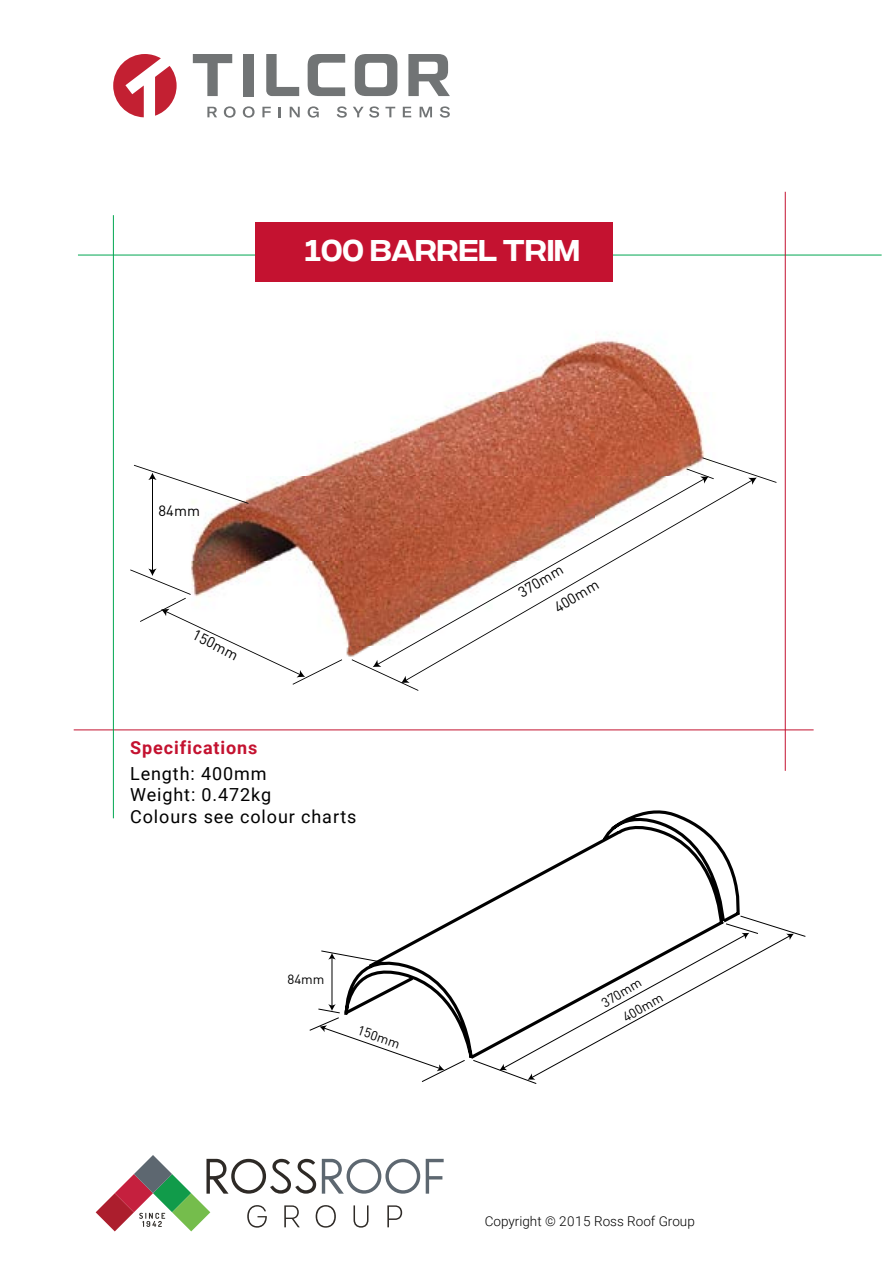
<style>
.page{position:relative;width:893px;height:1263px;background:#fff}
.page>*{position:absolute;margin:0;border:0;box-sizing:border-box;transform-origin:0 0}
.t1{font:30px "Integral CF";color:#fff}
.t2{font:18px/21.6px "Roboto";letter-spacing:.05em;color:#000}
.t3{font:700 18px "Roboto";letter-spacing:.05em;color:#c41230}
.t4{font:14.7px/30.6px "DIN";color:#000}
.t5{font:300 13.5px "Roboto";color:#000}
.t6{font:13.2px "DIN";color:#000}
</style>
<div class="page">
<svg style="left:113px;top:54px;width:64px;height:63px"></svg>
<svg style="left:207px;top:107px;width:10px;height:10px"></svg>
<svg style="left:224px;top:106px;width:12px;height:12px"></svg>
<svg style="left:243px;top:106px;width:12px;height:12px"></svg>
<svg style="left:262px;top:107px;width:9px;height:10px"></svg>
<svg style="left:279px;top:107px;width:2px;height:10px"></svg>
<svg style="left:290px;top:107px;width:10px;height:10px"></svg>
<svg style="left:308px;top:106px;width:11px;height:12px"></svg>
<svg style="left:337px;top:106px;width:10px;height:12px"></svg>
<svg style="left:353px;top:106px;width:26px;height:12px"></svg>
<svg style="left:385px;top:107px;width:10px;height:10px"></svg>
<svg style="left:403px;top:107px;width:8px;height:10px"></svg>
<svg style="left:420px;top:107px;width:12px;height:10px"></svg>
<svg style="left:440px;top:106px;width:10px;height:12px"></svg>
<svg style="left:193px;top:54px;width:39px;height:42px"></svg>
<div style="left:243px;top:54px;width:10px;height:42px;background:#717475"></div>
<svg style="left:266px;top:54px;width:33px;height:42px"></svg>
<svg style="left:308px;top:54px;width:37px;height:42px"></svg>
<svg style="left:355px;top:54px;width:42px;height:42px"></svg>
<svg style="left:408px;top:54px;width:42px;height:42px"></svg>
<img style="left:73px;top:308px;width:697px;height:465px">
<hr style="left:152px;top:478px;width:1px;height:93px;background:#000">
<svg style="left:134px;top:465px;width:115px;height:39px"></svg>
<svg style="left:130px;top:568px;width:212px;height:117px"></svg>
<svg style="left:377px;top:478px;width:309px;height:181px;background:#bc6d55"></svg>
<svg style="left:405px;top:480px;width:347px;height:201px"></svg>
<svg style="left:686px;top:457px;width:91px;height:28px"></svg>
<svg style="left:352px;top:659px;width:66px;height:32px"></svg>
<hr style="left:78px;top:255px;width:804px;height:1px;background:#00a651">
<hr style="left:74px;top:730px;width:740px;height:1px;background:#c41230">
<hr style="left:113px;top:215px;width:1px;height:603px;background:#00a651">
<hr style="left:785px;top:192px;width:1px;height:579px;background:#c41230">
<svg style="left:426px;top:1159px;width:18px;height:35px"></svg>
<svg style="left:96px;top:1155px;width:324px;height:76px"></svg>
<div style="left:255px;top:222px;width:358px;height:60px;background:#c41230"></div>
<svg style="left:462px;top:810px;width:278px;height:105px"></svg>
<svg style="left:309px;top:915px;width:496px;height:169px"></svg>
<svg style="left:328px;top:953px;width:8px;height:6px"></svg>
<svg style="left:328px;top:1004px;width:8px;height:7px"></svg>
<svg style="left:499px;top:933px;width:295px;height:147px"></svg>
<svg style="left:319px;top:1025px;width:125px;height:46px"></svg>
<h1 class="t1" style="left:305px;top:234px;width:277px">100 BARREL TRIM</h1>
<p class="t4" style="left:159px;top:495px;width:43px">84mm</p>
<p class="t4" style="left:201px;top:619px;width:51px;rotate:27deg">150mm</p>
<p class="t4" style="left:532px;top:568px;width:51px;text-indent:-24px;rotate:-30deg">370mm<br>400mm</p>
<p class="t3" style="left:130px;top:735px;width:129px">Specifications</p>
<p class="t2" style="left:130px;top:762px;width:228px">Length: 400mm<br>Weight: 0.472kg<br>Colours see colour charts</p>
<p class="t6" style="left:287px;top:970px;width:39px">84mm</p>
<p class="t6" style="left:361px;top:1022px;width:46px;rotate:19deg">150mm</p>
<p class="t6" style="left:598px;top:997px;width:46px;rotate:-31deg">370mm</p>
<p class="t6" style="left:620px;top:1011px;width:46px;rotate:-30deg">400mm</p>
<p class="t5" style="left:485px;top:1211px;width:212px">Copyright © 2015 Ross Roof Group</p>
</div>
